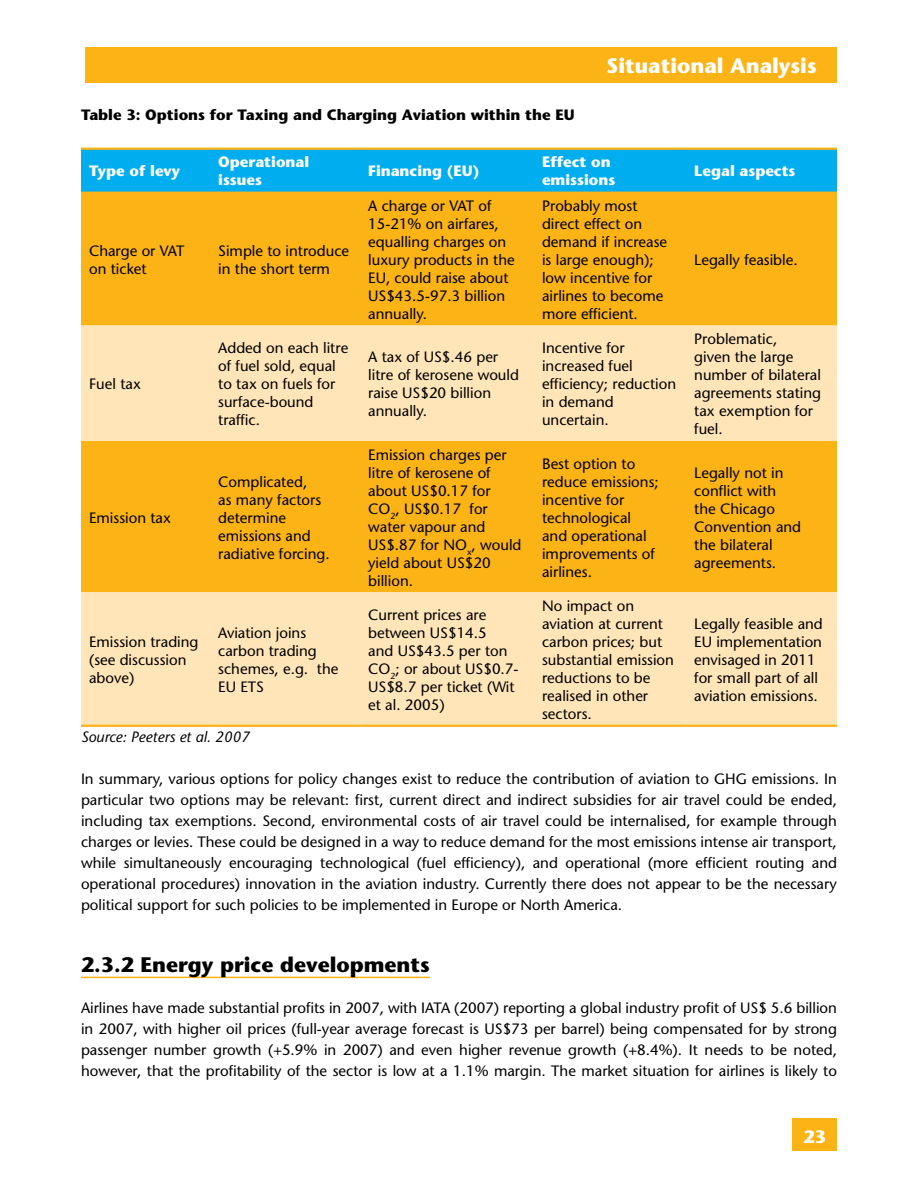
<style>
.page{position:relative;width:918px;height:1188px;background:#fff}
.page>*{position:absolute;margin:0;border:0;box-sizing:border-box;transform-origin:0 0}
.t1{font:700 21px "Stone Sans";color:#000}
.t2{font:700 21px "Stone Sans";color:#fff}
.t3{font:700 18px "Stone Sans";color:#fff}
.t4{font:15px/18px "Stone Sans";color:#000}
.t5{font:700 15px/18px "Stone Sans";color:#fff}
.t6{font:700 15px "Stone Sans";color:#000}
.t7{font:italic 15px "Stone Sans";color:#000}
</style>
<div class="page">
<div style="left:792px;top:1119px;width:44px;height:32px;background:#fcb315"></div>
<div style="left:85px;top:47px;width:752px;height:35px;background:#fcb315"></div>
<hr style="left:81px;top:977px;width:349px;height:1px;background:#fcb315">
<div style="left:81px;top:150px;width:756px;height:42px;background:#00adef"></div>
<div style="left:81px;top:193px;width:756px;height:133px;background:#fcb315"></div>
<svg style="left:81px;top:326px;width:756px;height:399px;background:#fdd27a"></svg>
<hr style="left:81px;top:148px;width:129px;height:2px;background:#fcb315">
<hr style="left:210px;top:148px;width:150px;height:2px;background:#fcb315">
<hr style="left:360px;top:148px;width:174px;height:2px;background:#fcb315">
<hr style="left:534px;top:148px;width:152px;height:2px;background:#fcb315">
<hr style="left:686px;top:148px;width:151px;height:2px;background:#fcb315">
<hr style="left:81px;top:725px;width:129px;height:2px;background:#fcb315">
<hr style="left:210px;top:725px;width:150px;height:2px;background:#fcb315">
<hr style="left:360px;top:725px;width:174px;height:2px;background:#fcb315">
<hr style="left:534px;top:725px;width:152px;height:2px;background:#fcb315">
<hr style="left:686px;top:725px;width:151px;height:2px;background:#fcb315">
<hr style="left:81px;top:192px;width:129px;height:1px;background:#fcb315">
<hr style="left:210px;top:192px;width:150px;height:1px;background:#fcb315">
<hr style="left:360px;top:192px;width:174px;height:1px;background:#fcb315">
<hr style="left:534px;top:192px;width:152px;height:1px;background:#fcb315">
<hr style="left:686px;top:192px;width:151px;height:1px;background:#fcb315">
<p class="t6" style="left:81px;top:105px;width:495px">Table 3: Options for Taxing and Charging Aviation within the EU</p>
<h1 class="t2" style="left:607px;top:53px;width:212px">Situational Analysis</h1>
<p class="t5" style="left:89px;top:162px;width:93px">Type of levy</p>
<p class="t5" style="left:218px;top:153px;width:92px">Operational issues</p>
<p class="t5" style="left:368px;top:162px;width:113px">Financing (EU)</p>
<p class="t5" style="left:542px;top:153px;width:75px">Effect on emissions</p>
<p class="t5" style="left:694px;top:162px;width:103px">Legal aspects</p>
<p class="t4" style="left:89px;top:241px;width:97px">Charge or VAT on ticket</p>
<p class="t4" style="left:218px;top:241px;width:132px">Simple to introduce in the short term</p>
<p class="t4" style="left:368px;top:196px;width:148px">A charge or VAT of<br>15-21% on airfares, equalling charges on luxury products in the<br>EU, could raise about<br>US$43.5-97.3 billion annually.</p>
<p class="t4" style="left:542px;top:196px;width:127px">Probably most direct effect on demand if increase is large enough); low incentive for airlines to become more efficient.</p>
<p class="t4" style="left:694px;top:250px;width:105px">Legally feasible.</p>
<p class="t4" style="left:89px;top:375px;width:53px">Fuel tax</p>
<p class="t4" style="left:89px;top:508px;width:83px">Emission tax</p>
<p class="t4" style="left:218px;top:339px;width:132px">Added on each litre of fuel sold, equal to tax on fuels for surface-bound traffic.</p>
<p class="t4" style="left:368px;top:348px;width:152px">A tax of US$.46 per litre of kerosene would raise US$20 billion annually.</p>
<p class="t4" style="left:542px;top:339px;width:136px">Incentive for increased fuel efficiency; reduction in demand uncertain.</p>
<p class="t4" style="left:694px;top:330px;width:128px">Problematic,<br>given the large number of bilateral agreements stating tax exemption for fuel.</p>
<p class="t4" style="left:218px;top:472px;width:113px">Complicated,<br>as many factors determine emissions and radiative forcing.</p>
<p class="t4" style="left:368px;top:445px;width:155px">Emission charges per litre of kerosene of about US$0.17 for<br>CO<sub>2</sub>, US$0.17 for water vapour and<br>US$.87 for NO<sub>x</sub>, would yield about US$20 billion.</p>
<p class="t4" style="left:542px;top:454px;width:118px">Best option to reduce emissions; incentive for technological and operational improvements of airlines.</p>
<p class="t4" style="left:694px;top:463px;width:108px">Legally not in conflict with the Chicago<br>Convention and the bilateral agreements.</p>
<p class="t4" style="left:89px;top:633px;width:111px">Emission trading (see discussion above)</p>
<p class="t4" style="left:218px;top:624px;width:122px">Aviation joins carbon trading schemes, e.g. the<br>EU ETS</p>
<p class="t4" style="left:368px;top:606px;width:152px">Current prices are between US$14.5<br>and US$43.5 per ton<br>CO<sub>2</sub>; or about US$0.7-<br>US$8.7 per ticket (Wit et al. 2005)</p>
<p class="t4" style="left:542px;top:597px;width:133px">No impact on aviation at current carbon prices; but substantial emission reductions to be realised in other sectors.</p>
<p class="t4" style="left:694px;top:615px;width:130px">Legally feasible and<br>EU implementation envisaged in 2011 for small part of all aviation emissions.</p>
<p class="t7" style="left:81px;top:727px;width:170px">Source: Peeters et al. 2007</p>
<p class="t4" style="left:81px;top:768px;width:758px;line-height:21px;text-align:justify">In summary, various options for policy changes exist to reduce the contribution of aviation to GHG emissions. In particular two options may be relevant: first, current direct and indirect subsidies for air travel could be ended, including tax exemptions. Second, environmental costs of air travel could be internalised, for example through charges or levies. These could be designed in a way to reduce demand for the most emissions intense air transport, while simultaneously encouraging technological (fuel efficiency), and operational (more efficient routing and operational procedures) innovation in the aviation industry. Currently there does not appear to be the necessary political support for such policies to be implemented in Europe or North America.</p>
<h1 class="t1" style="left:81px;top:952px;width:351px">2.3.2 Energy price developments</h1>
<p class="t4" style="left:81px;top:998px;width:758px;line-height:21px;text-align:justify">Airlines have made substantial profits in 2007, with IATA (2007) reporting a global industry profit of US$ 5.6 billion in 2007, with higher oil prices (full-year average forecast is US$73 per barrel) being compensated for by strong passenger number growth (+5.9% in 2007) and even higher revenue growth (+8.4%). It needs to be noted, however, that the profitability of the sector is low at a 1.1% margin. The market situation for airlines is likely to</p>
<p class="t3" style="left:803px;top:1125px;width:24px">23</p>
</div>
